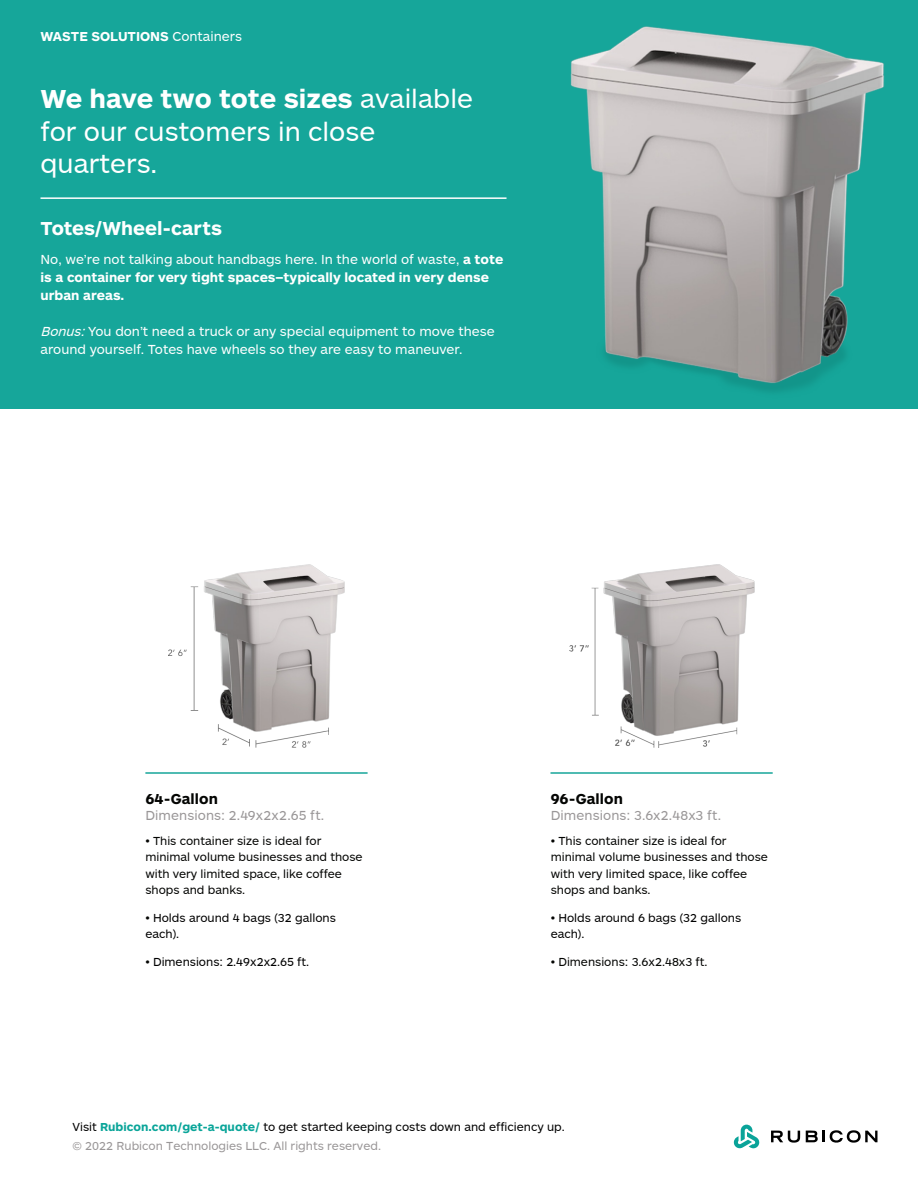
<style>
.page{position:relative;width:918px;height:1188px;background:#fff}
.page>*{position:absolute;margin:0;border:0;box-sizing:border-box;transform-origin:0 0}
.t1{font:27px/32.4px "ARS Maquette";color:#fff}
.t2{font:700 19.5px "ARS Maquette";color:#fff}
.t3{font:700 15px "ARS Maquette";letter-spacing:.005em;color:#040503}
.Body{font:700 13.5px/18px "ARS Maquette";color:#fff}
.Body-2{font:13.5px/18px "ARS Maquette";color:#fff}
.t4{font:13.5px "ARS Maquette";letter-spacing:.01em;color:#9a9798}
.Body-3{font:12px/16.5px "ARS Maquette";color:#040503}
.Body-4{font:12px/16.5px "ARS Maquette";color:#000}
.s1{font-weight:400}
.s2{font-weight:700}
.s3{font-style:italic}
.s4{color:#040503}
.s5{font-weight:700;color:#0aa599}
.s6{color:#9a9798}
</style>
<div class="page">
<div style="left:0;top:0;width:918px;height:408px;background:#16a69a"></div>
<hr style="left:40px;top:197px;width:467px;height:2px;background:#fff">
<svg style="left:734px;top:1125px;width:26px;height:24px"></svg>
<svg style="left:771px;top:1131px;width:29px;height:12px"></svg>
<svg style="left:806px;top:1130px;width:71px;height:13px"></svg>
<img style="left:570px;top:26px;width:315px;height:366px">
<img style="left:168px;top:565px;width:177px;height:183px">
<img style="left:569px;top:565px;width:185px;height:183px">
<hr style="left:145px;top:772px;width:223px;height:2px;background:#16a69a">
<hr style="left:550px;top:772px;width:223px;height:2px;background:#16a69a">
<p class="Body" style="left:40px;top:27px;width:203px">WASTE SOLUTIONS <span class="s1">Containers</span></p>
<p class="t1" style="left:40px;top:83px;width:434px"><span class="s2">We have two tote sizes</span> available for our customers in close quarters.</p>
<p class="t2" style="left:40px;top:215px;width:183px">Totes/Wheel-carts</p>
<p class="Body" style="left:40px;top:249px;width:464px"><span class="s1">No, we’re not talking about handbags here. In the world of waste,</span> a tote is a container for very tight spaces–typically located in very dense urban areas.</p>
<p class="Body-2" style="left:40px;top:322px;width:456px"><span class="s3">Bonus:</span>You don’t need a truck or any special equipment to move these around yourself. Totes have wheels so they are easy to maneuver.</p>
<p class="t3" style="left:145px;top:789px;width:74px">64-Gallon</p>
<p class="t4" style="left:145px;top:808px;width:180px">Dimensions: 2.49x2x2.65 ft.</p>
<p class="Body-3" style="left:145px;top:833px;width:219px">• This container size is ideal for minimal volume businesses and those with very limited space, like coffee shops and banks.</p>
<p class="Body-4" style="left:145px;top:910px;width:192px"><span class="s4">•</span> Holds around 4 bags (32 gallons each).</p>
<p class="Body-4" style="left:145px;top:953px;width:165px"><span class="s4">•</span> Dimensions: 2.49x2x2.65 ft.</p>
<p class="t3" style="left:551px;top:789px;width:74px">96-Gallon</p>
<p class="t4" style="left:551px;top:808px;width:172px">Dimensions: 3.6x2.48x3 ft.</p>
<p class="Body-3" style="left:551px;top:833px;width:219px">• This container size is ideal for minimal volume businesses and those with very limited space, like coffee shops and banks.</p>
<p class="Body-4" style="left:551px;top:910px;width:192px"><span class="s4">•</span> Holds around 6 bags (32 gallons each).</p>
<p class="Body-3" style="left:551px;top:953px;width:158px">• Dimensions: 3.6x2.48x3 ft.</p>
<p class="Body-4" style="left:73px;top:1117px;width:494px;line-height:19.6px">Visit <span class="s5">Rubicon.com/get-a-quote/</span> to get started keeping costs down and efficiency up. <span class="s6">©</span> <span class="s6">2022</span> <span class="s6">Rubicon Technologies LLC. All rights reserved.</span></p>
</div>
